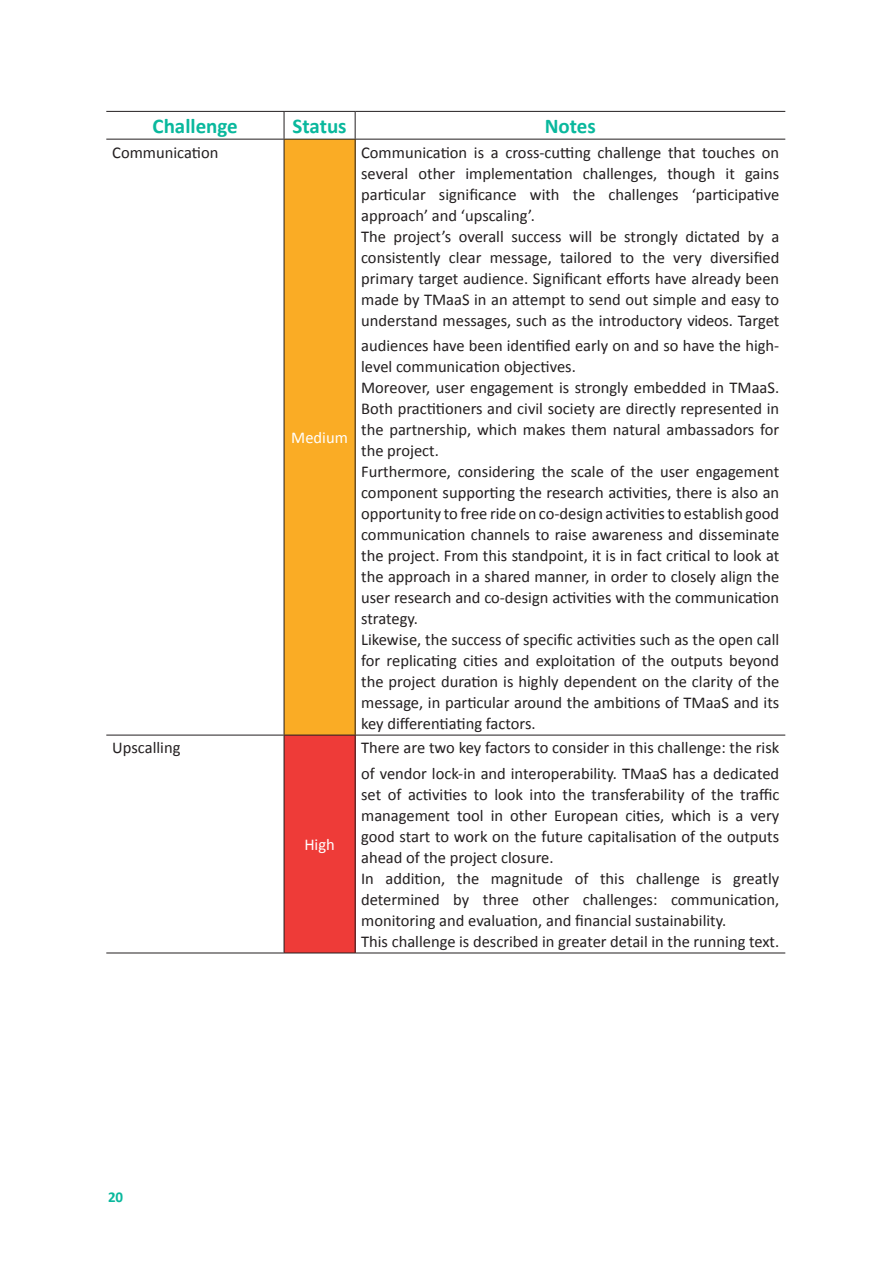
<style>
.page{position:relative;width:893px;height:1263px;background:#fff}
.page>*{position:absolute;margin:0;border:0;box-sizing:border-box;transform-origin:0 0}
.TableColumnHead{font:700 21px "Calibri";color:#09b89d}
.TableText{font:16.5px/21px "Calibri";color:#231f20;text-align:justify}
.TableRowHead{font:16.5px "Calibri";color:#231f20}
.TableText-2{font:16.5px "Calibri";color:#fff}
.t1{font:700 15px "Calibri";color:#09b89d}
</style>
<div class="page">
<div style="left:284px;top:139px;width:71px;height:596px;background:#faac25"></div>
<div style="left:284px;top:735px;width:71px;height:218px;background:#ee3b38"></div>
<hr style="left:106px;top:111px;width:178px;height:1px;background:#231f20">
<hr style="left:284px;top:111px;width:71px;height:1px;background:#231f20">
<svg style="left:284px;top:112px;width:1px;height:27px"></svg>
<hr style="left:355px;top:111px;width:430px;height:1px;background:#231f20">
<svg style="left:355px;top:112px;width:1px;height:27px"></svg>
<hr style="left:106px;top:139px;width:178px;height:1px;background:#231f20">
<hr style="left:284px;top:139px;width:71px;height:1px;background:#231f20">
<hr style="left:355px;top:139px;width:430px;height:1px;background:#231f20">
<hr style="left:284px;top:140px;width:1px;height:595px;background:#231f20">
<hr style="left:355px;top:140px;width:1px;height:595px;background:#231f20">
<hr style="left:284px;top:735px;width:1px;height:218px;background:#231f20">
<hr style="left:355px;top:735px;width:1px;height:218px;background:#231f20">
<hr style="left:106px;top:953px;width:178px;height:1px;background:#231f20">
<hr style="left:284px;top:953px;width:71px;height:1px;background:#231f20">
<hr style="left:355px;top:953px;width:430px;height:1px;background:#231f20">
<hr style="left:106px;top:735px;width:178px;height:1px;background:#231f20">
<hr style="left:284px;top:735px;width:71px;height:1px;background:#231f20">
<hr style="left:355px;top:735px;width:430px;height:1px;background:#231f20">
<p class="TableColumnHead" style="left:153px;top:113px;width:87px">Challenge</p>
<p class="TableColumnHead" style="left:293px;top:113px;width:56px">Status</p>
<p class="TableColumnHead" style="left:545px;top:113px;width:53px">Notes</p>
<p class="TableRowHead" style="left:112px;top:142px;width:108px">Communication</p>
<p class="TableText" style="left:361px;top:142px;width:420px">Communication is a cross-cutting challenge that touches on several other implementation challenges, though it gains particular significance with the challenges ‘participative approach’ and ‘upscaling’.</p>
<p class="TableText" style="left:361px;top:226px;width:420px">The project’s overall success will be strongly dictated by a consistently clear message, tailored to the very diversified primary target audience. Significant efforts have already been made by TMaaS in an attempt to send out simple and easy to understand messages, such as the introductory videos. Target</p>
<p class="TableText" style="left:361px;top:335px;width:420px">audiences have been identified early on and so have the high&shy;level communication objectives.</p>
<p class="TableText" style="left:361px;top:377px;width:420px">Moreover, user engagement is strongly embedded in TMaaS.<br>Both practitioners and civil society are directly represented in the partnership, which makes them natural ambassadors for the project.</p>
<p class="TableText" style="left:361px;top:461px;width:420px">Furthermore, considering the scale of the user engagement component supporting the research activities, there is also an opportunity to free ride on co-design activities to establish good communication channels to raise awareness and disseminate the project. From this standpoint, it is in fact critical to look at the approach in a shared manner, in order to closely align the user research and co-design activities with the communication strategy.</p>
<p class="TableText" style="left:361px;top:629px;width:420px">Likewise, the success of specific activities such as the open call for replicating cities and exploitation of the outputs beyond the project duration is highly dependent on the clarity of the message, in particular around the ambitions of TMaaS and its key differentiating factors.</p>
<p class="TableText-2" style="left:291px;top:427px;width:58px">Medium</p>
<p class="TableRowHead" style="left:112px;top:737px;width:70px">Upscalling</p>
<p class="t1" style="left:108px;top:1187px;width:17px">20</p>
<p class="TableText-2" style="left:304px;top:834px;width:32px">High</p>
<p class="TableText" style="left:361px;top:735px;width:420px;line-height:25.5px">There are two key factors to consider in this challenge: the risk of vendor lock-in and interoperability. TMaaS has a dedicated</p>
<p class="TableText" style="left:361px;top:784px;width:420px">set of activities to look into the transferability of the traffic management tool in other European cities, which is a very good start to work on the future capitalisation of the outputs ahead of the project closure.</p>
<p class="TableText" style="left:361px;top:868px;width:420px">In addition, the magnitude of this challenge is greatly determined by three other challenges: communication, monitoring and evaluation, and financial sustainability.</p>
<p class="TableText" style="left:361px;top:931px;width:420px">This challenge is described in greater detail in the running text.</p>
</div>
